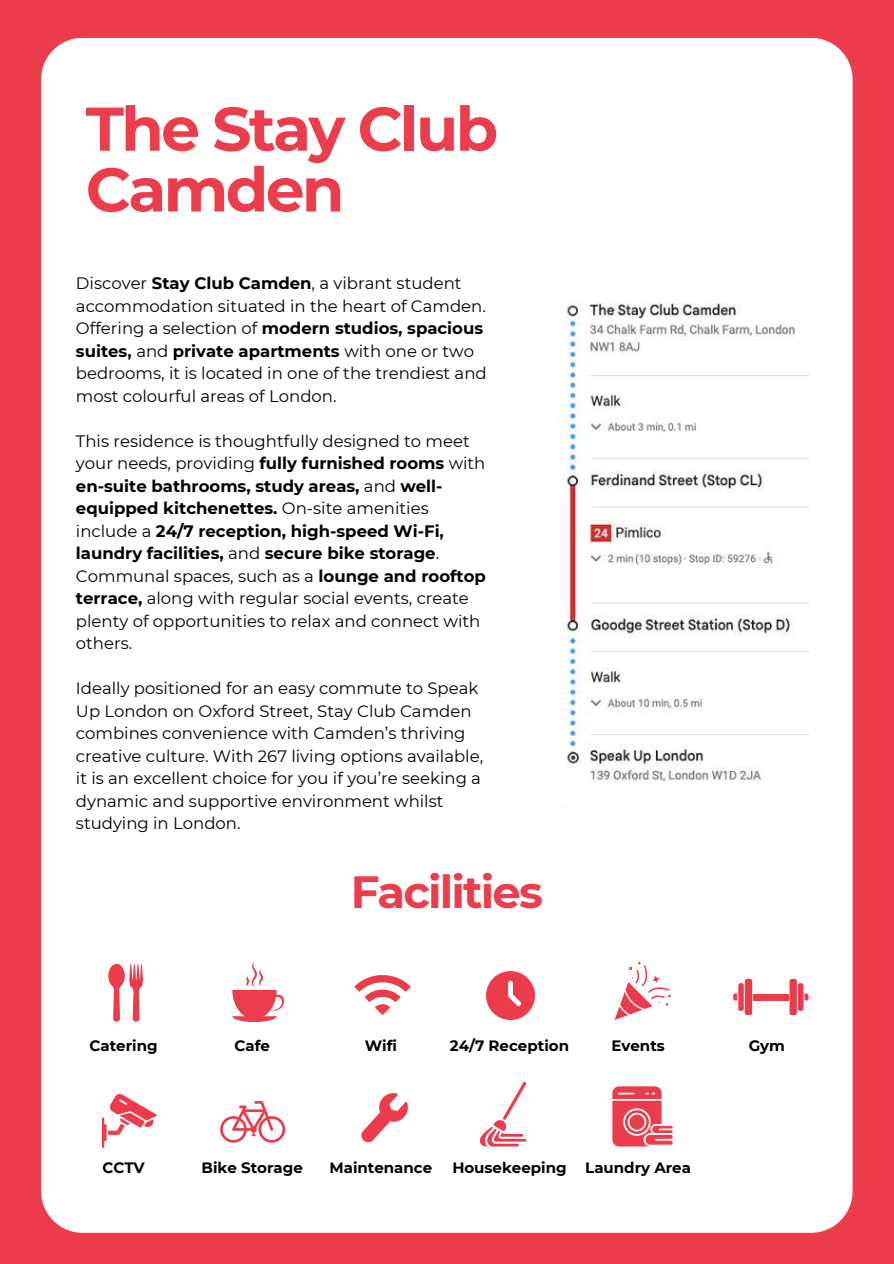
<style>
.page{position:relative;width:894px;height:1264px;background:#fff}
.page>*{position:absolute;margin:0;border:0;box-sizing:border-box;transform-origin:0 0}
.t1{font:700 61.5px/60.8px "Montserrat";letter-spacing:-.04em;color:#ec3d4c}
.t2{font:700 45px "Montserrat";letter-spacing:-.04em;color:#ec3d4c}
.t3{font:16.5px/22.5px "Montserrat";color:#000}
.t4{font:700 15px "Montserrat";color:#000}
.s1{font-weight:700}
</style>
<div class="page">
<div style="left:0;top:0;width:893px;height:1263px;background:#ec3c4c"></div>
<div style="left:41px;top:38px;width:811px;height:1194px;background:#fff"></div>
<img style="left:559px;top:280px;width:248px;height:526px">
<svg style="left:354px;top:971px;width:57px;height:43px"></svg>
<svg style="left:486px;top:971px;width:49px;height:49px"></svg>
<svg style="left:614px;top:961px;width:56px;height:59px"></svg>
<div style="left:753px;top:993px;width:35px;height:7px;background:#ec3c4c"></div>
<svg style="left:804px;top:993px;width:4px;height:7px"></svg>
<svg style="left:733px;top:993px;width:4px;height:7px"></svg>
<div style="left:738px;top:983px;width:5px;height:27px;background:#ec3c4c;border-radius:2px"></div>
<div style="left:744px;top:978px;width:8px;height:36px;background:#ec3c4c;border-radius:2px"></div>
<div style="left:797px;top:983px;width:6px;height:27px;background:#ec3c4c;border-radius:2px"></div>
<div style="left:789px;top:978px;width:7px;height:36px;background:#ec3c4c;border-radius:2px"></div>
<svg style="left:102px;top:1093px;width:55px;height:54px"></svg>
<svg style="left:220px;top:1101px;width:65px;height:41px"></svg>
<svg style="left:357px;top:1093px;width:54px;height:53px"></svg>
<svg style="left:479px;top:1081px;width:47px;height:65px"></svg>
<svg style="left:612px;top:1086px;width:60px;height:59px"></svg>
<svg style="left:232px;top:961px;width:53px;height:60px"></svg>
<svg style="left:108px;top:964px;width:35px;height:57px"></svg>
<div style="left:587px;top:566px;width:195px;height:23px;background:#fff"></div>
<h1 class="t1" style="left:86px;top:98px;width:414px">The Stay Club<br>Camden</h1>
<p class="t3" style="left:76px;top:272px;width:412px">Discover <span class="s1">Stay Club Camden</span>, a vibrant student accommodation situated in the heart of Camden.<br>Offering a selection of <span class="s1">modern studios, spacious suites,</span> and <span class="s1">private apartments</span> with one or two bedrooms, it is located in one of the trendiest and most colourful areas of London.</p>
<p class="t3" style="left:76px;top:429px;width:411px">This residence is thoughtfully designed to meet your needs, providing <span class="s1">fully furnished rooms</span> with <span class="s1">en-suite bathrooms, study areas,</span> and <span class="s1">well&shy;equipped kitchenettes.</span> On-site amenities include a <span class="s1">24/7 reception, high-speed Wi-Fi, laundry facilities,</span> and <span class="s1">secure bike storage</span>.<br>Communal spaces, such as a <span class="s1">lounge and rooftop terrace,</span> along with regular social events, create plenty of opportunities to relax and connect with others.</p>
<p class="t3" style="left:76px;top:677px;width:408px">Ideally positioned for an easy commute to Speak Up London on Oxford Street, Stay Club Camden combines convenience with Camden’s thriving creative culture. With 267 living options available, it is an excellent choice for you if you’re seeking a dynamic and supportive environment whilst studying in London.</p>
<h2 class="t2" style="left:350px;top:864px;width:194px">Facilities</h2>
<p class="t4" style="left:89px;top:1036px;width:70px">Catering</p>
<p class="t4" style="left:234px;top:1036px;width:37px">Cafe</p>
<p class="t4" style="left:364px;top:1036px;width:34px">Wifi</p>
<p class="t4" style="left:450px;top:1036px;width:120px">24/7 Reception</p>
<p class="t4" style="left:611px;top:1036px;width:55px">Events</p>
<p class="t4" style="left:748px;top:1036px;width:38px">Gym</p>
<p class="t4" style="left:102px;top:1158px;width:44px">CCTV</p>
<p class="t4" style="left:201px;top:1158px;width:103px">Bike Storage</p>
<p class="t4" style="left:329px;top:1158px;width:104px">Maintenance</p>
<p class="t4" style="left:452px;top:1158px;width:240px">Housekeeping Laundry Area</p>
</div>
